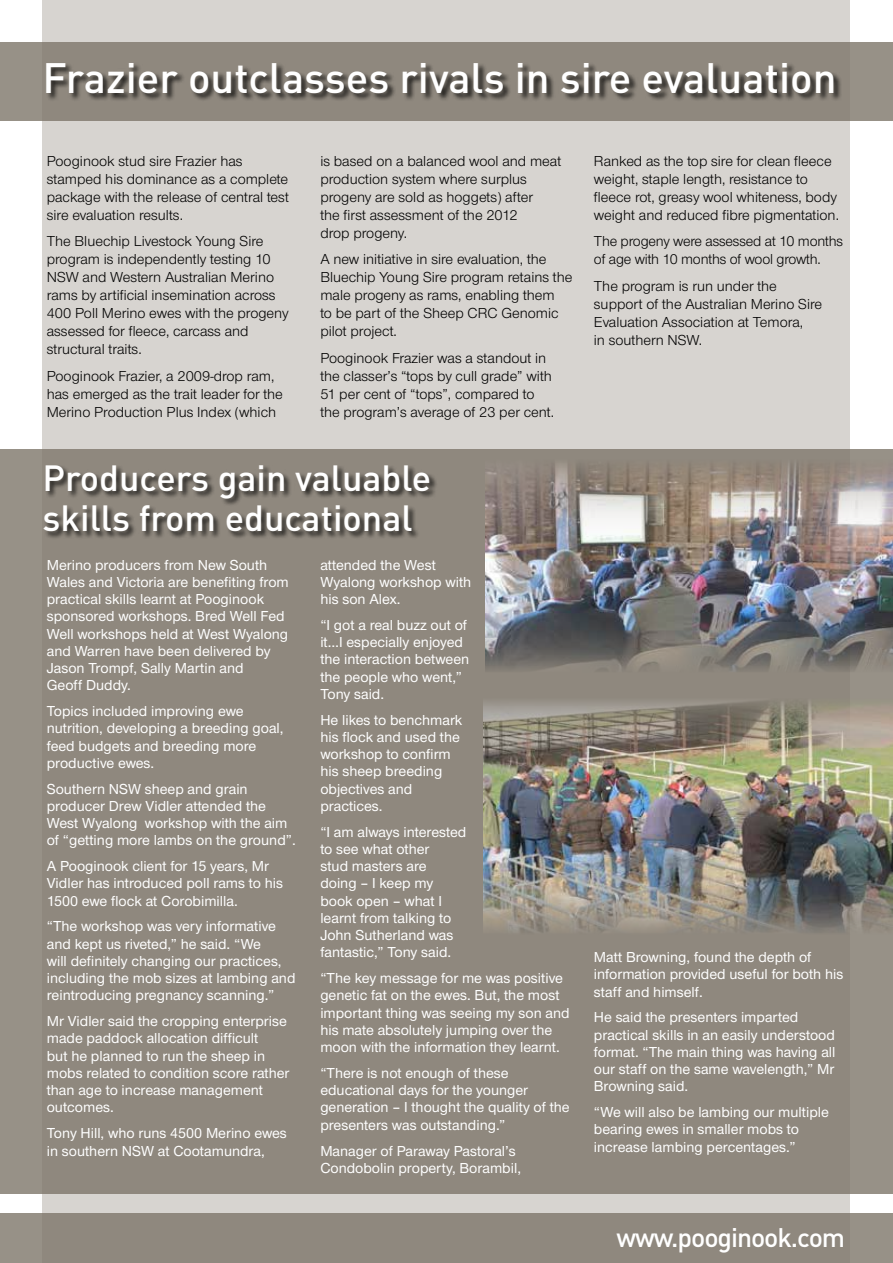
<style>
.page{position:relative;width:893px;height:1263px;background:#fff}
.page>*{position:absolute;margin:0;border:0;box-sizing:border-box;transform-origin:0 0}
.t1{font:500 42px "DIN";color:#fff}
.t2{font:500 36px/40.5px "DIN";color:#fff}
.t3{font:500 26.55px "DIN";letter-spacing:-.04em;color:#fff}
.t4{font:500 15px/17.2px "Nimbus Sans Novus T";color:#fff}
.t5{font:15px/18px "Nimbus Sans Novus T";color:#000}
</style>
<div class="page">
<div style="left:43px;top:0;width:807px;height:1263px;background:#d7d4d0"></div>
<div style="left:0;top:1213px;width:893px;height:50px;background:#8f887e"></div>
<div style="left:0;top:450px;width:893px;height:744px;background:#8f887e"></div>
<div style="left:0;top:43px;width:893px;height:78px;background:#8f887e"></div>
<div style="left:46px;top:62px;width:796px;height:40px;background:#000;opacity:.75"></div>
<div style="left:44px;top:464px;width:394px;height:76px;background:#000;opacity:.75"></div>
<img style="left:485px;top:463px;width:408px;height:208px">
<img style="left:484px;top:699px;width:409px;height:234px">
<h1 class="t1" style="left:43px;top:51px;width:795px">Frazier outclasses rivals in sire evaluation</h1>
<p class="t5" style="left:47px;top:152px;width:244px">Pooginook stud sire Frazier has stamped his dominance as a complete package with the release of central test sire evaluation results.</p>
<p class="t5" style="left:47px;top:232px;width:243px">The Bluechip Livestock Young Sire program is independently testing 10<br>NSW and Western Australian Merino rams by artificial insemination across 400 Poll Merino ewes with the progeny assessed for fleece, carcass and structural traits.</p>
<p class="t5" style="left:47px;top:367px;width:238px">Pooginook Frazier, a 2009-drop ram, has emerged as the trait leader for the<br>Merino Production Plus Index (which</p>
<p class="t5" style="left:320px;top:152px;width:243px">is based on a balanced wool and meat production system where surplus progeny are sold as hoggets) after<br>the first assessment of the 2012<br>drop progeny.</p>
<p class="t5" style="left:320px;top:250px;width:254px">A new initiative in sire evaluation, the<br>Bluechip Young Sire program retains the male progeny as rams, enabling them<br>to be part of the Sheep CRC Genomic pilot project.</p>
<p class="t5" style="left:320px;top:349px;width:235px">Pooginook Frazier was a standout in the classer’s “tops by cull grade” with 51 per cent of “tops”, compared to the program’s average of 23 per cent.</p>
<h2 class="t2" style="left:43px;top:456px;width:390px">Producers gain valuable skills from educational</h2>
<p class="t4" style="left:47px;top:556px;width:244px">Merino producers from New South<br>Wales and Victoria are benefiting from practical skills learnt at Pooginook sponsored workshops. Bred Well Fed<br>Well workshops held at West Wyalong and Warren have been delivered by<br>Jason Trompf, Sally Martin and<br>Geoff Duddy.</p>
<p class="t4" style="left:47px;top:702px;width:238px">Topics included improving ewe nutrition, developing a breeding goal, feed budgets and breeding more productive ewes.</p>
<p class="t4" style="left:47px;top:780px;width:250px">Southern NSW sheep and grain producer Drew Vidler attended the West Wyalong workshop with the aim of “getting more lambs on the ground”.</p>
<p class="t4" style="left:47px;top:857px;width:238px">A Pooginook client for 15 years, Mr<br>Vidler has introduced poll rams to his<br>1500 ewe flock at Corobimilla.</p>
<p class="t4" style="left:47px;top:917px;width:250px">“The workshop was very informative and kept us riveted,” he said. “We<br>will definitely changing our practices, including the mob sizes at lambing and reintroducing pregnancy scanning.”</p>
<p class="t4" style="left:47px;top:1012px;width:244px">Mr Vidler said the cropping enterprise made paddock allocation difficult<br>but he planned to run the sheep in mobs related to condition score rather than age to increase management outcomes.</p>
<p class="t4" style="left:47px;top:1124px;width:242px">Tony Hill, who runs 4500 Merino ewes in southern NSW at Cootamundra,</p>
<p class="t4" style="left:320px;top:556px;width:152px">attended the West<br>Wyalong workshop with his son Alex.</p>
<p class="t4" style="left:320px;top:616px;width:150px">“I got a real buzz out of it…I especially enjoyed the interaction between the people who went,”<br>Tony said.</p>
<p class="t4" style="left:320px;top:711px;width:144px">He likes to benchmark his flock and used the workshop to confirm his sheep breeding objectives and practices.</p>
<p class="t4" style="left:320px;top:823px;width:148px">“I am always interested to see what other<br>stud masters are doing – I keep my book open – what I learnt from talking to<br>John Sutherland was fantastic,” Tony said.</p>
<p class="t4" style="left:320px;top:969px;width:251px">“The key message for me was positive genetic fat on the ewes. But, the most important thing was seeing my son and his mate absolutely jumping over the moon with the information they learnt.</p>
<p class="t4" style="left:320px;top:1064px;width:251px">“There is not enough of these educational days for the younger generation – I thought the quality of the presenters was outstanding.”</p>
<p class="t4" style="left:320px;top:1141px;width:202px">Manager of Paraway Pastoral’s<br>Condobolin property, Borambil,</p>
<p class="t5" style="left:594px;top:152px;width:247px">Ranked as the top sire for clean fleece weight, staple length, resistance to fleece rot, greasy wool whiteness, body weight and reduced fibre pigmentation.</p>
<p class="t5" style="left:594px;top:232px;width:251px">The progeny were assessed at 10 months of age with 10 months of wool growth.</p>
<p class="t5" style="left:594px;top:277px;width:230px">The program is run under the support of the Australian Merino Sire<br>Evaluation Association at Temora,<br>in southern NSW.</p>
<p class="t4" style="left:594px;top:948px;width:251px">Matt Browning, found the depth of information provided useful for both his staff and himself.</p>
<p class="t4" style="left:594px;top:1008px;width:243px">He said the presenters imparted practical skills in an easily understood format. “The main thing was having all our staff on the same wavelength,” Mr<br>Browning said.</p>
<p class="t4" style="left:594px;top:1103px;width:237px">“We will also be lambing our multiple bearing ewes in smaller mobs to increase lambing percentages.”</p>
<h3 class="t3" style="left:616px;top:1220px;width:230px">www.pooginook.com</h3>
</div>
